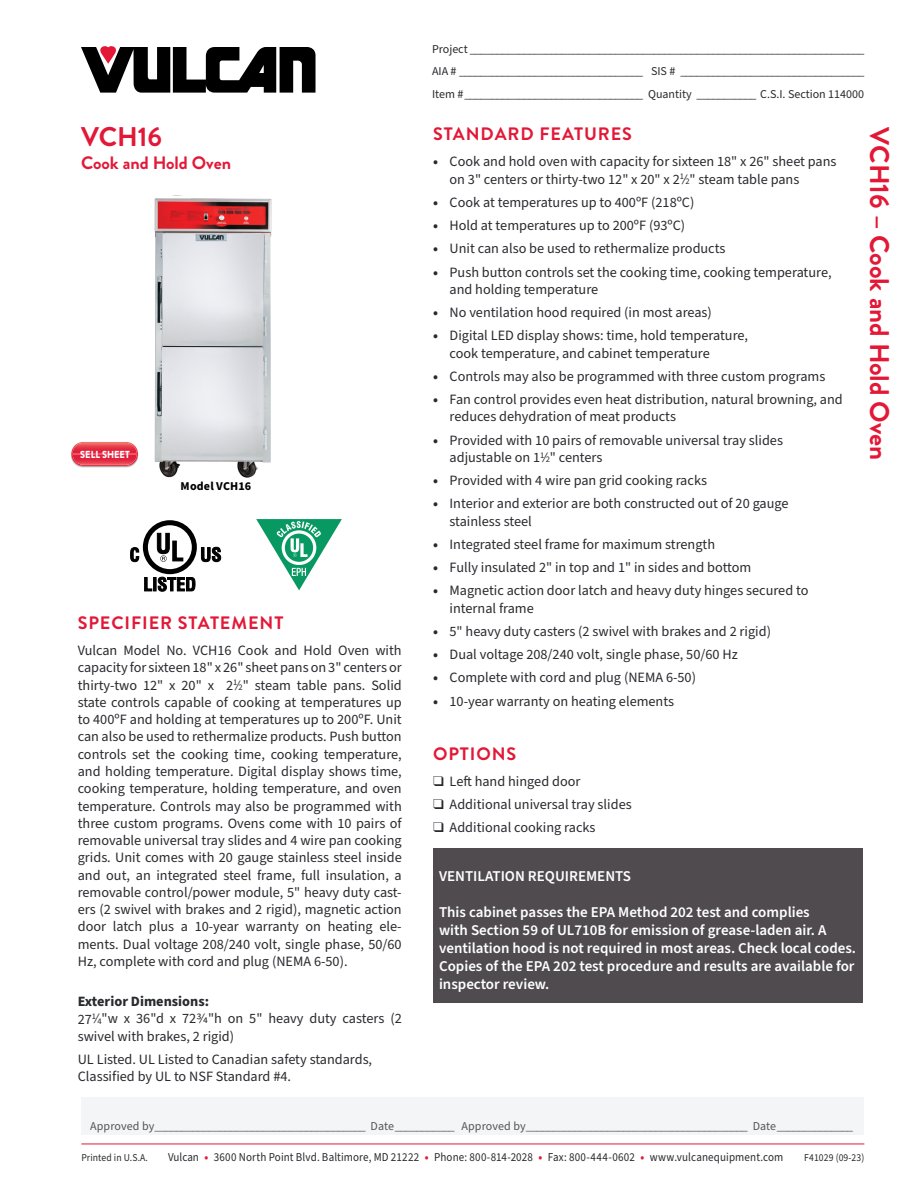
<style>
.page{position:relative;width:918px;height:1188px;background:#fff}
.page>*{position:absolute;margin:0;border:0;box-sizing:border-box;transform-origin:0 0}
.t1{font:700 27px "Brandon Grotesque";color:#e31837}
.t2{font:700 18px "Brandon Grotesque";letter-spacing:.05em;color:#e31837}
.t3{font:700 18px "Brandon Grotesque";color:#e31837}
.t4{font:600 15px/18px "Source Sans Pro";color:#fff}
.t5{font:14.25px/17.2px "Source Sans Pro";color:#292a2e}
.t6{font:12px/22.5px "Source Sans Pro";letter-spacing:.005em;color:#292a2e;text-align:justify}
.t7{font:12px "Source Sans Pro";letter-spacing:.005em;color:#575356}
.t8{font:12px "Source Sans Pro";letter-spacing:.005em;color:#292a2e;scale:.92 1}
.t9{font:700 12px "Source Sans Pro";letter-spacing:.015em;color:#000}
.t10{font:10.5px "Source Sans Pro";letter-spacing:.01em;color:#292a2e;scale:.92 1}
.t11{font:900 10.2px "Brandon Grotesque";color:#fff;scale:.9 1}
.s1{font-size:8.55px}
.s2{font-weight:700}
.s3{font-weight:700;color:#e31837}
</style>
<div class="page">
<svg style="left:81px;top:46px;width:235px;height:47px"></svg>
<div style="left:81px;top:1097px;width:783px;height:38px;background:#f4f5f6"></div>
<hr style="left:81px;top:1144px;width:783px;height:1px;background:#e31837">
<img style="left:154px;top:195px;width:118px;height:283px">
<svg style="left:130px;top:520px;width:92px;height:72px"></svg>
<svg style="left:256px;top:519px;width:86px;height:71px"></svg>
<div style="left:433px;top:849px;width:429px;height:154px;background:#4f4b4f"></div>
<svg style="left:71px;top:442px;width:67px;height:26px"></svg>
<img style="left:73px;top:443px;width:64px;height:22px">
<h1 class="t1" style="left:81px;top:118px;width:83px">VCH16</h1>
<p class="t3" style="left:81px;top:150px;width:152px">Cook and Hold Oven</p>
<p class="t11" style="left:80px;top:447px;width:56px">SELL SHEET</p>
<p class="t9" style="left:181px;top:478px;width:72px">Model VCH16</p>
<p class="t2" style="left:78px;top:610px;width:207px">SPECIFIER STATEMENT</p>
<p class="t5" style="left:78px;top:642px;width:326px;text-align:justify">Vulcan Model No. VCH16 Cook and Hold Oven with capacity for sixteen 18" x 26" sheet pans on 3" centers or thirty-two 12" x 20" x 2<sup>1</sup>⁄<span class="s1">2</span>" steam table pans. Solid state controls capable of cooking at temperatures up to 400ºF and holding at temperatures up to 200ºF. Unit can also be used to rethermalize products. Push button controls set the cooking time, cooking temperature, and holding temperature. Digital display shows time, cooking temperature, holding temperature, and oven temperature. Controls may also be programmed with three custom programs. Ovens come with 10 pairs of removable universal tray slides and 4 wire pan cooking grids. Unit comes with 20 gauge stainless steel inside and out, an integrated steel frame, full insulation, a removable control/power module, 5" heavy duty cast&shy;ers (2 swivel with brakes and 2 rigid), magnetic action door latch plus a 10-year warranty on heating ele&shy;ments. Dual voltage 208/240 volt, single phase, 50/60<br>Hz, complete with cord and plug (NEMA 6-50).</p>
<p class="t5" style="left:78px;top:993px;width:325px"><span class="s2">Exterior Dimensions:<br></span>27<sup>1</sup>⁄<span class="s1">4</span>"w x 36"d x 723/4"h on 5" heavy duty casters (2 swivel with brakes, 2 rigid)</p>
<p class="t5" style="left:78px;top:1051px;width:296px">UL Listed. UL Listed to Canadian safety standards,<br>Classified by UL to NSF Standard #4.</p>
<p class="t6" style="left:432px;top:38px;width:434px">Project _________________________________________________________________________ AIA # __________________________________ SIS # __________________________________ Item #_________________________________ Quantity ___________ C.S.I. Section 114000</p>
<p class="t2" style="left:433px;top:121px;width:200px">STANDARD FEATURES</p>
<p class="t5" style="left:450px;top:153px;width:389px;text-indent:-17px"><span class="s2">•</span> Cook and hold oven with capacity for sixteen 18" x 26" sheet pans on 3" centers or thirty-two 12" x 20" x 2<sup>1</sup>⁄<span class="s1">2</span>" steam table pans</p>
<p class="t5" style="left:433px;top:194px;width:263px"><span class="s2">•</span> Cook at temperatures up to 400ºF (218ºC)</p>
<p class="t5" style="left:433px;top:217px;width:254px"><span class="s2">•</span> Hold at temperatures up to 200ºF (93ºC)</p>
<p class="t5" style="left:433px;top:240px;width:294px"><span class="s2">•</span> Unit can also be used to rethermalize products</p>
<p class="t5" style="left:450px;top:264px;width:384px;text-indent:-17px"><span class="s2">•</span> Push button controls set the cooking time, cooking temperature, and holding temperature</p>
<p class="t5" style="left:433px;top:304px;width:280px"><span class="s2">•</span> No ventilation hood required (in most areas)</p>
<p class="t5" style="left:450px;top:327px;width:300px;text-indent:-17px"><span class="s2">•</span> Digital LED display shows: time, hold temperature, cook temperature, and cabinet temperature</p>
<p class="t5" style="left:433px;top:368px;width:394px"><span class="s2">•</span> Controls may also be programmed with three custom programs</p>
<p class="t5" style="left:450px;top:391px;width:395px;text-indent:-17px"><span class="s2">•</span> Fan control provides even heat distribution, natural browning, and reduces dehydration of meat products</p>
<p class="t5" style="left:450px;top:432px;width:335px;text-indent:-17px"><span class="s2">•</span> Provided with 10 pairs of removable universal tray slides adjustable on 1<sup>1</sup>⁄<span class="s1">2</span>" centers</p>
<p class="t5" style="left:433px;top:472px;width:275px"><span class="s2">•</span> Provided with 4 wire pan grid cooking racks</p>
<p class="t5" style="left:450px;top:495px;width:341px;text-indent:-17px"><span class="s2">•</span> Interior and exterior are both constructed out of 20 gauge stainless steel</p>
<p class="t5" style="left:433px;top:536px;width:284px"><span class="s2">•</span> Integrated steel frame for maximum strength</p>
<p class="t5" style="left:433px;top:559px;width:320px"><span class="s2">•</span> Fully insulated 2" in top and 1" in sides and bottom</p>
<p class="t5" style="left:450px;top:582px;width:360px;text-indent:-17px"><span class="s2">•</span> Magnetic action door latch and heavy duty hinges secured to internal frame</p>
<p class="t5" style="left:433px;top:623px;width:339px"><span class="s2">•</span> 5" heavy duty casters (2 swivel with brakes and 2 rigid)</p>
<p class="t5" style="left:433px;top:646px;width:306px"><span class="s2">•</span> Dual voltage 208/240 volt, single phase, 50/60 Hz</p>
<p class="t5" style="left:433px;top:669px;width:264px"><span class="s2">•</span> Complete with cord and plug (NEMA 6-50)</p>
<p class="t5" style="left:433px;top:693px;width:243px"><span class="s2">•</span> 10-year warranty on heating elements</p>
<p class="t2" style="left:433px;top:741px;width:85px">OPTIONS</p>
<p class="t5" style="left:433px;top:773px;width:149px">❑ Left hand hinged door</p>
<p class="t5" style="left:433px;top:796px;width:200px">❑ Additional universal tray slides</p>
<p class="t5" style="left:433px;top:819px;width:164px">❑ Additional cooking racks</p>
<p class="t4" style="left:439px;top:868px;width:194px">VENTILATION REQUIREMENTS</p>
<p class="t4" style="left:439px;top:904px;width:419px">This cabinet passes the EPA Method 202 test and complies<br>with Section 59 of UL710B for emission of grease-laden air. A ventilation hood is not required in most areas. Check local codes.<br>Copies of the EPA 202 test procedure and results are available for inspector review.</p>
<h1 class="t1" style="left:898px;top:127px;width:334px;rotate:90deg">VCH16 – Cook and Hold Oven</h1>
<p class="t7" style="left:90px;top:1118px;width:764px">Approved by_______________________________________ Date___________ Approved by_________________________________________ Date______________</p>
<p class="t10" style="left:81px;top:1150px;width:74px">Printed in U.S.A.</p>
<p class="t8" style="left:168px;top:1149px;width:670px">Vulcan <span class="s3">•</span> 3600 North Point Blvd. Baltimore, MD 21222 <span class="s3">•</span> Phone: 800-814-2028 <span class="s3">•</span> Fax: 800-444-0602 <span class="s3">•</span> www.vulcanequipment.com</p>
<p class="t10" style="left:804px;top:1150px;width:67px">F41029 (09-23)</p>
</div>
